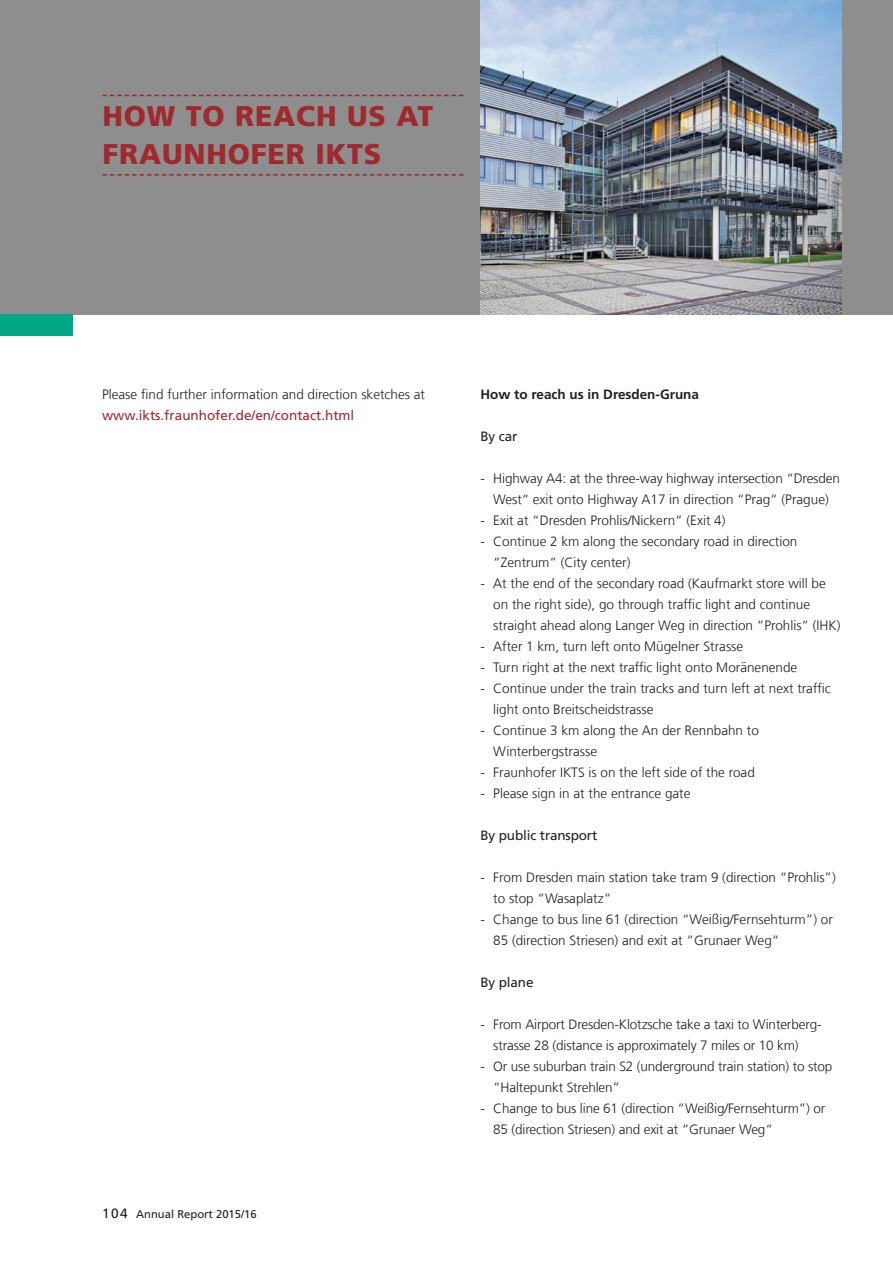
<style>
.page{position:relative;width:893px;height:1263px;background:#fff}
.page>*{position:absolute;margin:0;border:0;box-sizing:border-box;transform-origin:0 0}
.t1{font:900 28.5px/37.5px "Frutiger LT Com";letter-spacing:.03em;color:#9f292d}
.t2{font:300 13.5px/21px "Frutiger LT Com";color:#231f20}
.t3{font:13.5px "Frutiger LT Com";color:#9f292d}
.t4{font:13.5px "Frutiger LT Com";letter-spacing:-.01em;color:#231f20}
.t5{font:700 13.5px "Frutiger LT Com";color:#231f20}
.t6{font:11.25px "Frutiger LT Com";color:#231f20}
.s1{font-size:13.5px}
</style>
<div class="page">
<div style="left:0;top:0;width:893px;height:315px;background:#8e8e8f"></div>
<svg style="left:102px;top:95px;width:361px;height:1px"></svg>
<svg style="left:102px;top:174px;width:361px;height:2px"></svg>
<div style="left:0;top:315px;width:72px;height:21px;background:#00a786"></div>
<img style="left:480px;top:0;width:362px;height:315px">
<h1 class="t1" style="left:102px;top:97px;width:332px">HOW TO REACH US AT<br>FRAUNHOFER IKTS</h1>
<p class="t2" style="left:102px;top:384px;width:325px">Please find further information and direction sketches at</p>
<p class="t3" style="left:102px;top:407px;width:254px">www.ikts.fraunhofer.de/en/contact.html</p>
<p class="t6" style="left:102px;top:1207px;width:156px"><span class="s1">104</span> Annual Report 2015/16</p>
<p class="t5" style="left:480px;top:386px;width:220px">How to reach us in Dresden-Gruna</p>
<p class="t4" style="left:480px;top:428px;width:38px">By car</p>
<p class="t2" style="left:480px;top:468px;width:361px;text-align:center">- Highway A4: at the three-way highway intersection “Dresden<br>West“ exit onto Highway A17 in direction “Prag“ (Prague)</p>
<p class="t2" style="left:480px;top:510px;width:247px">- Exit at “Dresden Prohlis/Nickern“ (Exit 4)</p>
<p class="t2" style="left:493px;top:531px;width:306px;text-indent:-13px">- Continue 2 km along the secondary road in direction “Zentrum“ (City center)</p>
<p class="t2" style="left:493px;top:573px;width:349px;text-indent:-13px">- At the end of the secondary road (Kaufmarkt store will be on the right side), go through traffic light and continue straight ahead along Langer Weg in direction “Prohlis“ (IHK)</p>
<p class="t2" style="left:480px;top:636px;width:264px">- After 1 km, turn left onto Mügelner Strasse</p>
<p class="t2" style="left:480px;top:657px;width:318px">- Turn right at the next traffic light onto Moränenende</p>
<p class="t2" style="left:493px;top:678px;width:339px;text-indent:-13px">- Continue under the train tracks and turn left at next traffic light onto Breitscheidstrasse</p>
<p class="t2" style="left:493px;top:720px;width:267px;text-indent:-13px">- Continue 3 km along the An der Rennbahn to<br>Winterbergstrasse</p>
<p class="t2" style="left:480px;top:762px;width:276px">- Fraunhofer IKTS is on the left side of the road</p>
<p class="t2" style="left:480px;top:783px;width:212px">- Please sign in at the entrance gate</p>
<p class="t4" style="left:480px;top:827px;width:118px">By public transport</p>
<p class="t2" style="left:493px;top:867px;width:344px;text-indent:-13px">- From Dresden main station take tram 9 (direction “Prohlis”) to stop “Wasaplatz“</p>
<p class="t2" style="left:493px;top:909px;width:341px;text-indent:-13px">- Change to bus line 61 (direction “Weißig/Fernsehturm”) or<br>85 (direction Striesen) and exit at “Grunaer Weg“</p>
<p class="t4" style="left:480px;top:974px;width:55px">By plane</p>
<p class="t2" style="left:493px;top:1014px;width:330px;text-indent:-13px">- From Airport Dresden-Klotzsche take a taxi to Winterberg&shy;strasse 28 (distance is approximately 7 miles or 10 km)</p>
<p class="t2" style="left:493px;top:1056px;width:341px;text-indent:-13px">- Or use suburban train S2 (underground train station) to stop “Haltepunkt Strehlen”</p>
<p class="t2" style="left:493px;top:1098px;width:334px;text-indent:-13px">- Change to bus line 61 (direction “Weißig/Fernsehturm”) or<br>85 (direction Striesen) and exit at “Grunaer Weg“</p>
</div>
